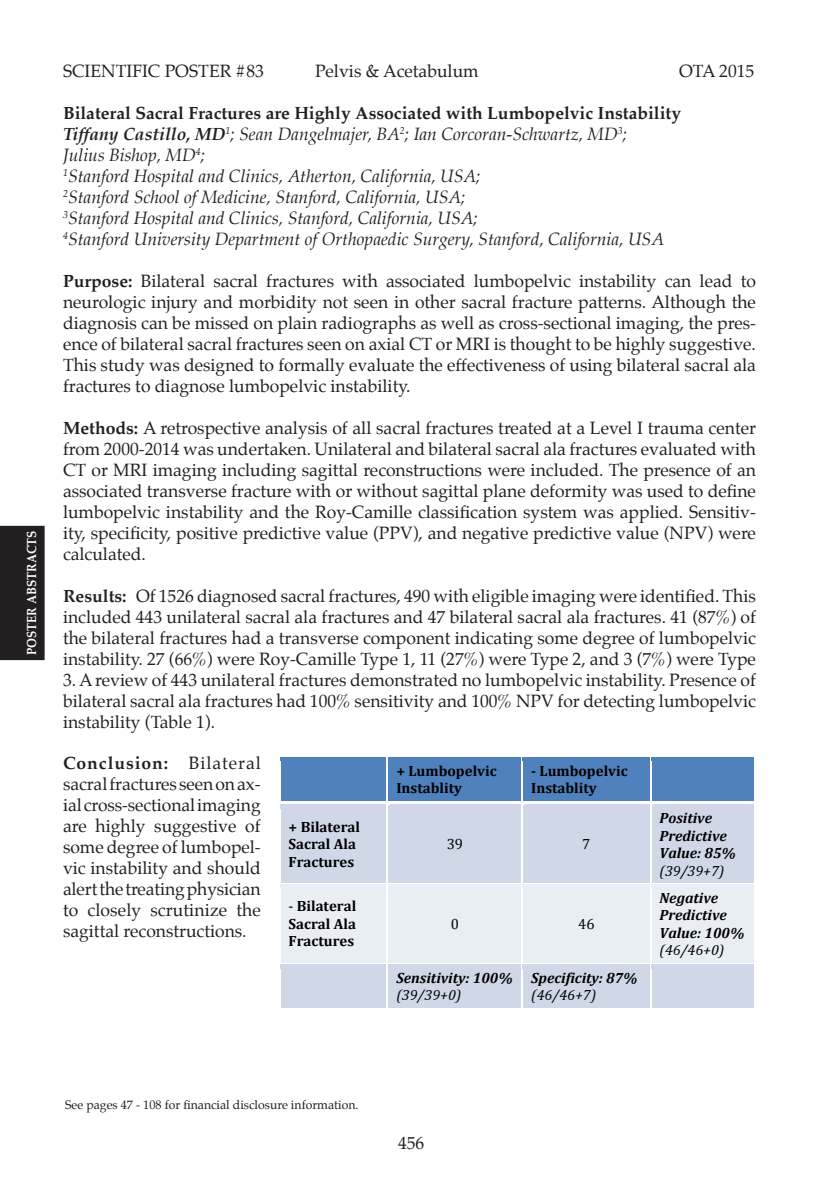
<style>
.page{position:relative;width:819px;height:1197px;background:#fff}
.page>*{position:absolute;margin:0;border:0;box-sizing:border-box;transform-origin:0 0}
.t1{font:17.5px/21px "Palatino";color:#231f20;text-align:justify}
.t2{font:italic 17.5px "Palatino";color:#231f20}
.t3{font:700 17.5px "Palatino";color:#231f20}
.t4{font:italic 700 14.88px/17.5px "Cambria";color:#000}
.t5{font:700 14.88px/17.5px "Cambria";color:#000}
.t6{font:14.88px "Cambria";color:#000}
.t7{font:700 13.12px "Palatino";color:#fff;scale:.9 1}
.t8{font:12.25px "Palatino";color:#231f20}
.s1{font-weight:700}
.s2{font-weight:400}
</style>
<div class="page">
<div style="left:0;top:526px;width:45px;height:134px;background:#231f20"></div>
<div style="left:280px;top:757px;width:107px;height:44px;background:#4f81bd"></div>
<div style="left:388px;top:757px;width:134px;height:44px;background:#4f81bd"></div>
<div style="left:523px;top:757px;width:127px;height:44px;background:#4f81bd"></div>
<div style="left:651px;top:757px;width:104px;height:44px;background:#4f81bd"></div>
<div style="left:280px;top:805px;width:107px;height:78px;background:#d0d8e8"></div>
<div style="left:388px;top:805px;width:134px;height:78px;background:#d0d8e8"></div>
<div style="left:523px;top:805px;width:127px;height:78px;background:#d0d8e8"></div>
<div style="left:651px;top:805px;width:104px;height:78px;background:#d0d8e8"></div>
<svg style="left:280px;top:804px;width:106px;height:1px"></svg>
<svg style="left:390px;top:804px;width:131px;height:1px"></svg>
<svg style="left:525px;top:804px;width:125px;height:1px"></svg>
<svg style="left:654px;top:804px;width:100px;height:1px"></svg>
<div style="left:280px;top:885px;width:107px;height:78px;background:#e9edf4"></div>
<div style="left:388px;top:885px;width:134px;height:78px;background:#e9edf4"></div>
<div style="left:523px;top:885px;width:127px;height:78px;background:#e9edf4"></div>
<div style="left:651px;top:884px;width:104px;height:79px;background:#e9edf4"></div>
<div style="left:280px;top:884px;width:107px;height:5px;background:#e9edf4"></div>
<div style="left:388px;top:884px;width:134px;height:5px;background:#e9edf4"></div>
<div style="left:523px;top:884px;width:127px;height:5px;background:#e9edf4"></div>
<div style="left:280px;top:964px;width:107px;height:45px;background:#d0d8e8"></div>
<div style="left:388px;top:964px;width:134px;height:45px;background:#d0d8e8"></div>
<div style="left:523px;top:964px;width:127px;height:45px;background:#d0d8e8"></div>
<div style="left:651px;top:964px;width:104px;height:45px;background:#d0d8e8"></div>
<p class="t7" style="left:20px;top:655px;width:140px;rotate:-90deg">POSTER ABSTRACTS</p>
<p class="t1" style="left:63px;top:60px;width:202px">SCIENTIFIC POSTER #83</p>
<p class="t1" style="left:315px;top:60px;width:165px">Pelvis &amp; Acetabulum</p>
<p class="t1" style="left:679px;top:60px;width:77px">OTA 2015</p>
<p class="t3" style="left:63px;top:98px;width:620px">Bilateral Sacral Fractures are Highly Associated with Lumbopelvic Instability</p>
<p class="t2" style="left:63px;top:119px;width:566px"><span class="s1">Tiffany Castillo, MD</span><sup>1</sup>; Sean Dangelmajer, BA<sup>2</sup>; Ian Corcoran-Schwartz, MD<sup>3</sup>;</p>
<p class="t2" style="left:63px;top:140px;width:144px">Julius Bishop, MD<sup>4</sup>;</p>
<p class="t2" style="left:63px;top:161px;width:419px"><sup>1</sup>Stanford Hospital and Clinics, Atherton, California, USA;</p>
<p class="t2" style="left:63px;top:182px;width:404px"><sup>2</sup>Stanford School of Medicine, Stanford, California, USA;</p>
<p class="t2" style="left:63px;top:203px;width:416px"><sup>3</sup>Stanford Hospital and Clinics, Stanford, California, USA;</p>
<p class="t2" style="left:63px;top:224px;width:602px"><sup>4</sup>Stanford University Department of Orthopaedic Surgery, Stanford, California, USA</p>
<p class="t1" style="left:63px;top:270px;width:695px"><span class="s1">Purpose:</span> Bilateral sacral fractures with associated lumbopelvic instability can lead to neurologic injury and morbidity not seen in other sacral fracture patterns. Although the diagnosis can be missed on plain radiographs as well as cross-sectional imaging, the pres&shy;ence of bilateral sacral fractures seen on axial CT or MRI is thought to be highly suggestive.<br>This study was designed to formally evaluate the effectiveness of using bilateral sacral ala fractures to diagnose lumbopelvic instability.</p>
<p class="t1" style="left:63px;top:417px;width:695px"><span class="s1">Methods:</span> A retrospective analysis of all sacral fractures treated at a Level I trauma center from 2000-2014 was undertaken. Unilateral and bilateral sacral ala fractures evaluated with CT or MRI imaging including sagittal reconstructions were included. The presence of an associated transverse fracture with or without sagittal plane deformity was used to define lumbopelvic instability and the Roy-Camille classification system was applied. Sensitiv&shy;ity, specificity, positive predictive value (PPV), and negative predictive value (NPV) were calculated.</p>
<p class="t1" style="left:63px;top:585px;width:695px"><span class="s1">Results:</span> Of 1526 diagnosed sacral fractures, 490 with eligible imaging were identified. This included 443 unilateral sacral ala fractures and 47 bilateral sacral ala fractures. 41 (87%) of the bilateral fractures had a transverse component indicating some degree of lumbopelvic instability. 27 (66%) were Roy-Camille Type 1, 11 (27%) were Type 2, and 3 (7%) were Type</p>
<p class="t1" style="left:63px;top:669px;width:695px">3. A review of 443 unilateral fractures demonstrated no lumbopelvic instability. Presence of bilateral sacral ala fractures had 100% sensitivity and 100% NPV for detecting lumbopelvic instability (Table 1).</p>
<p class="t5" style="left:396px;top:762px;width:102px">+ Lumbopelvic<br>Instablity</p>
<p class="t5" style="left:531px;top:762px;width:98px">-- Lumbopelvic<br>Instablity</p>
<p class="t5" style="left:289px;top:818px;width:73px">+ Bilateral<br>Sacral Ala<br>Fractures</p>
<p class="t1" style="left:63px;top:753px;width:199px"><span class="s1">Conclusion:</span> Bilateral sacral fractures seen on ax&shy;ial cross-sectional imaging are highly suggestive of some degree of lumbopel&shy;vic instability and should alert the treating physician to closely scrutinize the sagittal reconstructions.</p>
<p class="t4" style="left:659px;top:809px;width:78px">Positive<br>Predictive<br>Value: 85% <span class="s2">(39/39+7)</span></p>
<p class="t6" style="left:447px;top:835px;width:18px">39</p>
<p class="t6" style="left:582px;top:835px;width:10px">7</p>
<p class="t4" style="left:659px;top:889px;width:87px">Negative<br>Predictive<br>Value: 100% <span class="s2">(46/46+0)</span></p>
<p class="t5" style="left:289px;top:897px;width:69px;text-align:justify"><span class="s2">--‐</span> Bilateral Sacral Ala Fractures</p>
<p class="t6" style="left:451px;top:915px;width:10px">0</p>
<p class="t6" style="left:578px;top:915px;width:18px">46</p>
<p class="t4" style="left:396px;top:969px;width:118px">Sensitivity: 100% <span class="s2">(39/39+0)</span></p>
<p class="t4" style="left:531px;top:969px;width:108px">Specificity: 87% <span class="s2">(46/46+7)</span></p>
<p class="t8" style="left:65px;top:1095px;width:295px">See pages 47 - 108 for financial disclosure information.</p>
<p class="t1" style="left:398px;top:1133px;width:28px">456</p>
</div>
